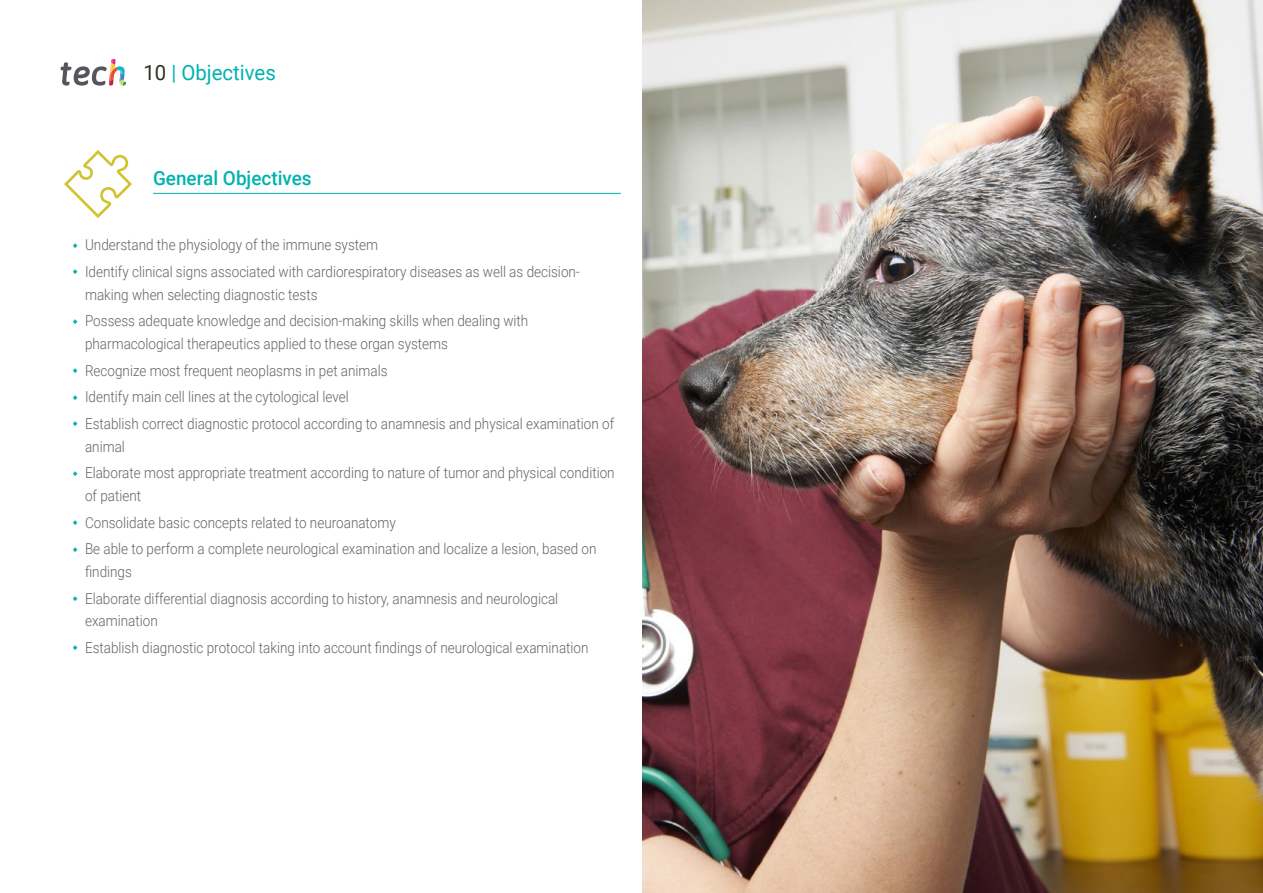
<style>
.page{position:relative;width:1263px;height:893px;background:#fff}
.page>*{position:absolute;margin:0;border:0;box-sizing:border-box;transform-origin:0 0}
.t1{font:21px "Roboto";color:#00b2af}
.t2{font:500 19.5px "Roboto";color:#00b2af}
.t3{font:300 15px/26.7px "Roboto";color:#61646a;scale:.9 1}
.s1{color:#312e20}
</style>
<div class="page">
<hr style="left:153px;top:193px;width:468px;height:1px;background:#00b2af">
<svg style="left:64px;top:150px;width:68px;height:68px"></svg>
<img style="left:642px;top:0;width:621px;height:893px">
<svg style="left:61px;top:59px;width:65px;height:27px"></svg>
<h1 class="t1" style="left:144px;top:57px;width:134px"><span class="s1">10</span> | Objectives</h1>
<h2 class="t2" style="left:153px;top:164px;width:160px">General Objectives</h2>
<p class="t3" style="left:85px;top:231px;width:551px">Understand the physiology of the immune system<br>Identify clinical signs associated with cardiorespiratory diseases as well as decision-</p>
<p class="t3" style="left:85px;top:280px;width:494px">making when selecting diagnostic tests<br>Possess adequate knowledge and decision-making skills when dealing with</p>
<p class="t3" style="left:85px;top:330px;width:589px">pharmacological therapeutics applied to these organ systems<br>Recognize most frequent neoplasms in pet animals<br>Identify main cell lines at the cytological level<br>Establish correct diagnostic protocol according to anamnesis and physical examination of</p>
<p class="t3" style="left:85px;top:432px;width:590px">animal<br>Elaborate most appropriate treatment according to nature of tumor and physical condition</p>
<p class="t3" style="left:85px;top:482px;width:570px">of patient<br>Consolidate basic concepts related to neuroanatomy<br>Be able to perform a complete neurological examination and localize a lesion, based on</p>
<p class="t3" style="left:85px;top:558px;width:527px">findings<br>Elaborate differential diagnosis according to history, anamnesis and neurological</p>
<p class="t3" style="left:85px;top:607px;width:561px">examination<br>Establish diagnostic protocol taking into account findings of neurological examination</p>
</div>
